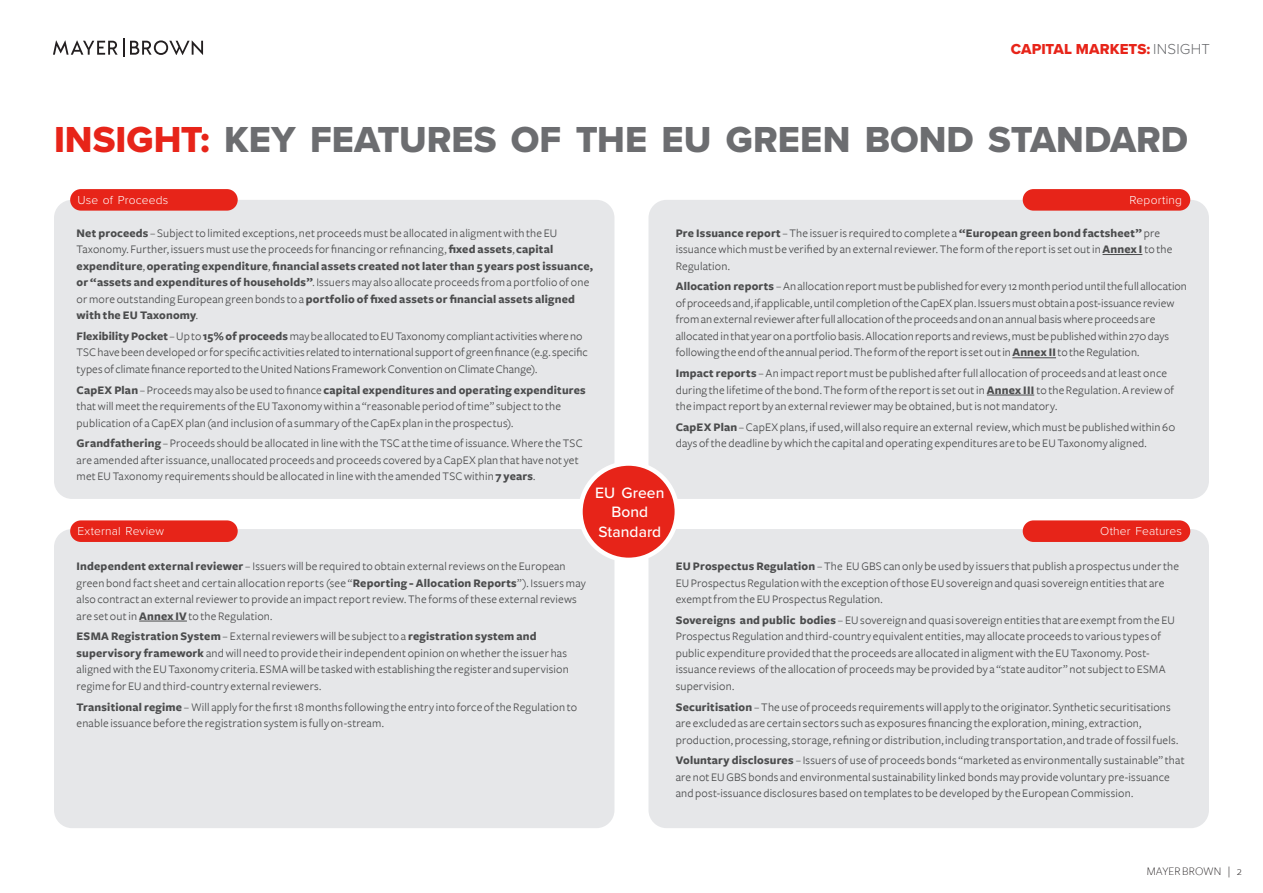
<style>
.page{position:relative;width:1263px;height:893px;background:#fff}
.page>*{position:absolute;margin:0;border:0;box-sizing:border-box;transform-origin:0 0}
.Section_Heading{font:37.5px "Proxima Nova Extrabld";color:#6c6d70}
.Callout_Medium{font:500 15.6px/19.5px "Proxima Nova";letter-spacing:.005em;color:#fff;text-align:center}
.Body_copy{font:15px "Proxima Nova Extrabld";letter-spacing:.005em;color:#e72419}
.Body_copy-2{font:12px/16.5px "Freight Sans";letter-spacing:.015em;color:#4b4c4d}
.Callout_Medium-2{font:300 12px "Proxima Nova";letter-spacing:.015em;color:#fff}
.t1{font:300 12px "Freight Sans";letter-spacing:.005em;color:#231f20}
.s1{font-family:"Proxima Nova";font-weight:300;color:#6c6d70}
.s2{color:#e72419}
.s3{font-weight:700}
</style>
<div class="page">
<div style="left:54px;top:200px;width:560px;height:299px;background:#e6e7e9;border-radius:18px"></div>
<div style="left:54px;top:529px;width:560px;height:299px;background:#e6e7e9;border-radius:18px"></div>
<div style="left:648px;top:200px;width:561px;height:299px;background:#e6e7e9;border-radius:18px"></div>
<div style="left:648px;top:529px;width:561px;height:299px;background:#e6e7e9;border-radius:18px"></div>
<svg style="left:130px;top:40px;width:73px;height:15px"></svg>
<svg style="left:53px;top:39px;width:71px;height:18px"></svg>
<div style="left:580px;top:463px;width:97px;height:97px;background:#e72419;border-radius:50%"></div>
<div style="left:578px;top:461px;width:101px;height:101px;border:4px solid #fff;border-radius:50%"></div>
<div style="left:70px;top:189px;width:168px;height:22px;background:#e72419;border-radius:11px"></div>
<div style="left:70px;top:520px;width:168px;height:22px;background:#e72419;border-radius:11px"></div>
<div style="left:1023px;top:189px;width:167px;height:22px;background:#e72419;border-radius:11px"></div>
<div style="left:1023px;top:520px;width:167px;height:22px;background:#e72419;border-radius:11px"></div>
<hr style="left:1102px;top:254px;width:40px;height:1px;background:#4b4c4d">
<hr style="left:1012px;top:358px;width:44px;height:1px;background:#4b4c4d">
<hr style="left:987px;top:395px;width:47px;height:1px;background:#4b4c4d">
<hr style="left:139px;top:621px;width:48px;height:1px;background:#4b4c4d">
<p class="Body_copy" style="left:1011px;top:38px;width:201px">CAPITAL MARKETS: <span class="s1">INSIGHT</span></p>
<p class="Section_Heading" style="left:54px;top:111px;width:1136px"><span class="s2">INSIGHT:</span> KEY FEATURES OF THE EU GREEN BOND STANDARD</p>
<p class="Callout_Medium-2" style="left:77px;top:191px;width:92px">Use of Proceeds</p>
<p class="Callout_Medium-2" style="left:1129px;top:191px;width:54px">Reporting</p>
<p class="Body_copy-2" style="left:77px;top:225px;width:518px"><span class="s3">Net proceeds</span> – Subject to limited exceptions, net proceeds must be allocated in aligment with the EU Taxonomy. Further, issuers must use the proceeds for financing or refinancing, <span class="s3">fixed assets</span>, <span class="s3">capital expenditure</span>, <span class="s3">operating expenditure</span>, <span class="s3">financial assets created not later than 5 years post issuance, or “assets and expenditures of households”</span>. Issuers may also allocate proceeds from a portfolio of one or more outstanding European green bonds to a <span class="s3">portfolio of fixed assets or financial assets aligned with the EU Taxonomy</span>.</p>
<p class="Body_copy-2" style="left:77px;top:328px;width:513px"><span class="s3">Flexibility Pocket</span> – Up to <span class="s3">15% of proceeds</span> may be allocated to EU Taxonomy compliant activities where no<br>TSC have been developed or for specific activities related to international support of green finance (e.g. specific types of climate finance reported to the United Nations Framework Convention on Climate Change).</p>
<p class="Body_copy-2" style="left:77px;top:382px;width:511px"><span class="s3">CapEX Plan</span> – Proceeds may also be used to finance <span class="s3">capital expenditures and operating expenditures </span>that will meet the requirements of the EU Taxonomy within a “reasonable period of time” subject to the publication of a CapEX plan (and inclusion of a summary of the CapEx plan in the prospectus).</p>
<p class="Body_copy-2" style="left:77px;top:435px;width:508px"><span class="s3">Grandfathering</span> – Proceeds should be allocated in line with the TSC at the time of issuance. Where the TSC are amended after issuance, unallocated proceeds and proceeds covered by a CapEX plan that have not yet met EU Taxonomy requirements should be allocated in line with the amended TSC within <span class="s3">7 years</span>.</p>
<p class="Body_copy-2" style="left:676px;top:225px;width:498px"><span class="s3">Pre Issuance report</span> – The issuer is required to complete a <span class="s3">“European green bond factsheet”</span> pre issuance which must be verified by an external reviewer. The form of the report is set out in <span class="s3">Annex I</span> to the<br>Regulation.</p>
<p class="Body_copy-2" style="left:676px;top:278px;width:513px"><span class="s3">Allocation reports</span> – An allocation report must be published for every 12 month period until the full allocation of proceeds and, if applicable, until completion of the CapEX plan. Issuers must obtain a post-issuance review from an external reviewer after full allocation of the proceeds and on an annual basis where proceeds are allocated in that year on a portfolio basis. Allocation reports and reviews, must be published within 270 days following the end of the annual period. The form of the report is set out in <span class="s3">Annex II</span> to the Regulation.</p>
<p class="Body_copy-2" style="left:676px;top:365px;width:500px"><span class="s3">Impact reports</span> – An impact report must be published after full allocation of proceeds and at least once during the lifetime of the bond. The form of the report is set out in <span class="s3">Annex III</span> to the Regulation. A review of the impact report by an external reviewer may be obtained, but is not mandatory.</p>
<p class="Body_copy-2" style="left:676px;top:419px;width:501px"><span class="s3">CapEX Plan</span> – CapEX plans, if used, will also require an external review, which must be published within 60 days of the deadline by which the capital and operating expenditures are to be EU Taxonomy aligned.</p>
<p class="Callout_Medium-2" style="left:77px;top:522px;width:88px">External Review</p>
<p class="Callout_Medium" style="left:595px;top:482px;width:71px">EU Green<br>Bond<br>Standard</p>
<p class="Callout_Medium-2" style="left:1100px;top:522px;width:83px">Other Features</p>
<p class="Body_copy-2" style="left:77px;top:558px;width:511px"><span class="s3">Independent external reviewer</span> – Issuers will be required to obtain external reviews on the European green bond fact sheet and certain allocation reports (see “<span class="s3">Reporting - Allocation Reports</span>”). Issuers may also contract an external reviewer to provide an impact report review. The forms of these external reviews are set out in <span class="s3">Annex IV</span> to the Regulation.</p>
<p class="Body_copy-2" style="left:77px;top:628px;width:494px"><span class="s3">ESMA Registration System</span> – External reviewers will be subject to a <span class="s3">registration system and supervisory framework</span> and will need to provide their independent opinion on whether the issuer has aligned with the EU Taxonomy criteria. ESMA will be tasked with establishing the register and supervision regime for EU and third-country external reviewers.</p>
<p class="Body_copy-2" style="left:77px;top:699px;width:502px"><span class="s3">Transitional regime</span> – Will apply for the first 18 months following the entry into force of the Regulation to enable issuance before the registration system is fully on-stream.</p>
<p class="Body_copy-2" style="left:676px;top:558px;width:505px"><span class="s3">EU Prospectus Regulation</span> – The EU GBS can only be used by issuers that publish a prospectus under the<br>EU Prospectus Regulation with the exception of those EU sovereign and quasi sovereign entities that are exempt from the EU Prospectus Regulation.</p>
<p class="Body_copy-2" style="left:676px;top:612px;width:501px"><span class="s3">Sovereigns and public bodies</span> – EU sovereign and quasi sovereign entities that are exempt from the EU Prospectus Regulation and third-country equivalent entities, may allocate proceeds to various types of public expenditure provided that the proceeds are allocated in aligment with the EU Taxonomy. Post&shy;issuance reviews of the allocation of proceeds may be provided by a “state auditor” not subject to ESMA supervision.</p>
<p class="Body_copy-2" style="left:676px;top:699px;width:504px"><span class="s3">Securitisation</span> – The use of proceeds requirements will apply to the originator. Synthetic securitisations are excluded as are certain sectors such as exposures financing the exploration, mining, extraction, production, processing, storage, refining or distribution, including transportation, and trade of fossil fuels.</p>
<p class="Body_copy-2" style="left:676px;top:752px;width:510px"><span class="s3">Voluntary disclosures</span> – Issuers of use of proceeds bonds “marketed as environmentally sustainable” that are not EU GBS bonds and environmental sustainability linked bonds may provide voluntary pre-issuance and post-issuance disclosures based on templates to be developed by the European Commission.</p>
<p class="t1" style="left:1147px;top:864px;width:96px">MAYER BROWN | 2</p>
</div>
